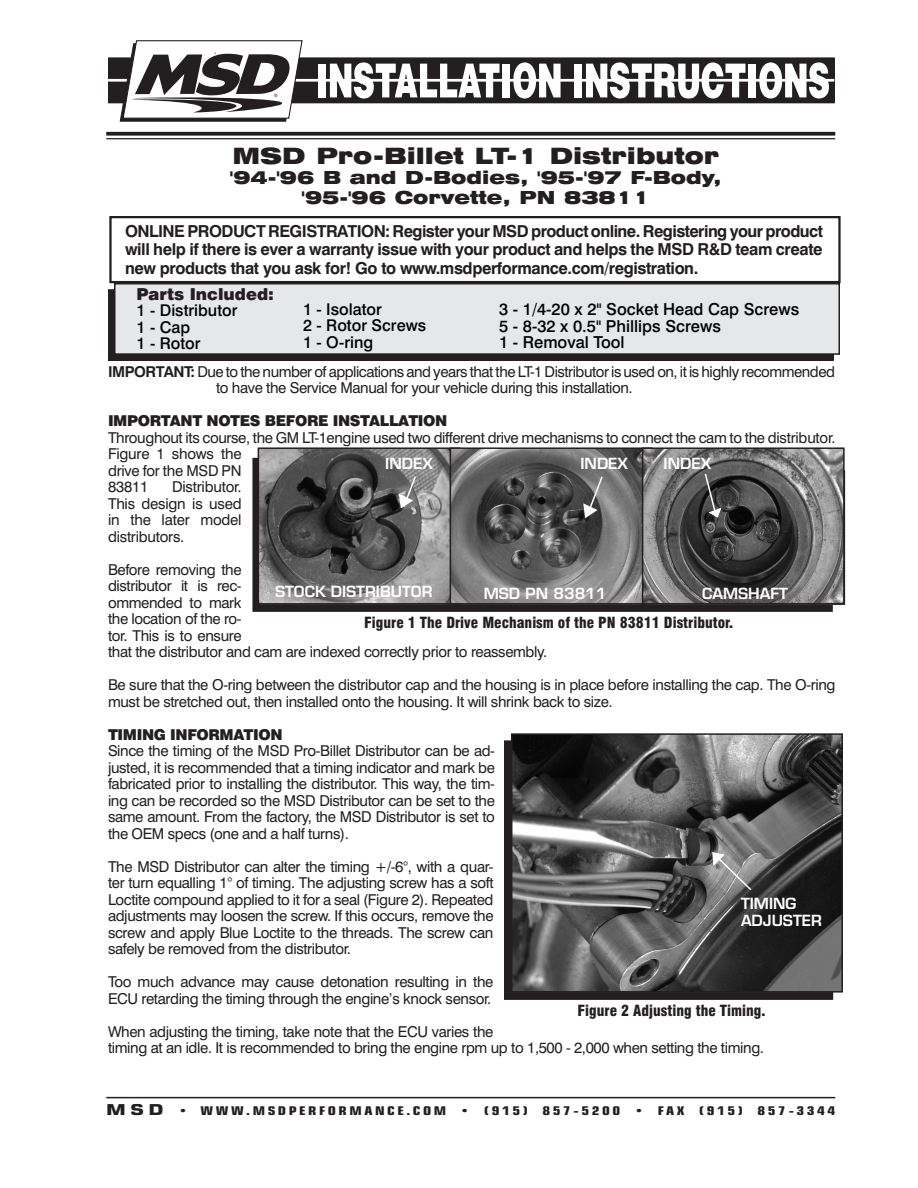
<style>
.page{position:relative;width:918px;height:1188px;background:#fff}
.page>*{position:absolute;margin:0;border:0;box-sizing:border-box;transform-origin:0 0}
.t1{font:900 expanded 22.5px "Swiss 721 BT";color:#231f20}
.Title-Part_Number{font:900 expanded 18px "Swiss 721 BT";color:#231f20}
.Copy_Text-No_Indent{font:700 16.5px/18.8px "Swiss 721 BT";letter-spacing:-.025em;color:#231f20;text-align:justify}
.t2{font:500 16.5px "Swiss 721 BT";color:#000}
.Parts_Included_Headi{font:900 16.5px "Swiss 721 BT";color:#231f20}
.t3{font:500 16.2px "Swiss 721 BT";color:#000}
.Copy_Text{font:15px/16.5px "Swiss 721 BT";letter-spacing:-.025em;color:#231f20}
.Figure_Caption{font:900 condensed 15px "Swiss 721 BT";color:#231f20}
.t4{font:15px/16.5px "Square 721 Dm Normal";color:#fff}
.t5{font:900 15px "Swiss 721 BT";letter-spacing:-.025em;color:#231f20}
.t6{font:700 condensed 12px "Square 721 BT";letter-spacing:.165em;color:#231f20;scale:1.3 1}
.s1{font-weight:700}
.s2{font-stretch:normal;font-size:15px}
</style>
<div class="page">
<div style="left:109px;top:290px;width:724px;height:70px;background:#231f20"></div>
<div style="left:108px;top:289px;width:726px;height:72px;border:2px solid #231f20"></div>
<div style="left:115px;top:284px;width:724px;height:70px;background:#e6e7e9"></div>
<div style="left:114px;top:283px;width:726px;height:72px;border:2px solid #231f20"></div>
<div style="left:505px;top:741px;width:327px;height:258px;background:#231f20"></div>
<div style="left:504px;top:740px;width:329px;height:260px;border:2px solid #231f20"></div>
<img style="left:514px;top:736px;width:326px;height:254px">
<div style="left:511px;top:733px;width:332px;height:260px;border:2px solid #231f20"></div>
<div style="left:253px;top:459px;width:579px;height:152px;background:#231f20"></div>
<div style="left:252px;top:458px;width:581px;height:154px;border:2px solid #231f20"></div>
<img style="left:261px;top:450px;width:189px;height:152px">
<div style="left:258px;top:447px;width:202px;height:158px;border:2px solid #231f20"></div>
<img style="left:453px;top:450px;width:189px;height:152px">
<div style="left:450px;top:447px;width:202px;height:158px;border:2px solid #231f20"></div>
<img style="left:645px;top:450px;width:197px;height:152px">
<div style="left:642px;top:447px;width:203px;height:158px;border:2px solid #231f20"></div>
<svg style="left:711px;top:851px;width:42px;height:41px;background:#969696"></svg>
<svg style="left:704px;top:472px;width:19px;height:47px"></svg>
<svg style="left:582px;top:475px;width:22px;height:44px"></svg>
<svg style="left:398px;top:475px;width:19px;height:35px"></svg>
<hr style="left:106px;top:1097px;width:729px;height:1px;background:#231f20">
<svg style="left:106px;top:132px;width:729px;height:4px;background:#393536"></svg>
<hr style="left:106px;top:138px;width:729px;height:1px;background:#231f20">
<div style="left:108px;top:58px;width:726px;height:45px;background:#231f20"></div>
<hr style="left:108px;top:79px;width:726px;height:3px;background:#fff">
<div style="left:318px;top:64px;width:8px;height:33px;background:#fff"></div>
<svg style="left:330px;top:62px;width:170px;height:37px"></svg>
<div style="left:502px;top:64px;width:8px;height:33px;background:#fff"></div>
<svg style="left:513px;top:62px;width:48px;height:37px"></svg>
<div style="left:574px;top:64px;width:8px;height:33px;background:#fff"></div>
<svg style="left:586px;top:62px;width:159px;height:37px"></svg>
<div style="left:748px;top:64px;width:8px;height:33px;background:#fff"></div>
<svg style="left:759px;top:62px;width:70px;height:37px"></svg>
<svg style="left:119px;top:40px;width:184px;height:82px"></svg>
<div style="left:109px;top:216px;width:732px;height:67px;border:2px solid #231f20"></div>
<p class="t1" style="left:232px;top:142px;width:489px">MSD Pro-Billet LT-1 Distributor</p>
<p class="Title-Part_Number" style="left:230px;top:167px;width:493px">'94-'96 B and D-Bodies, '95-'97 F-Body,</p>
<p class="Title-Part_Number" style="left:302px;top:187px;width:350px">'95-'96 Corvette, PN 83811</p>
<p class="Copy_Text-No_Indent" style="left:125px;top:221px;width:699px">ONLINE PRODUCT REGISTRATION: Register your MSD product online. Registering your product will help if there is ever a warranty issue with your product and helps the MSD R&amp;D team create new products that you ask for! Go to www.msdperformance.com/registration.</p>
<p class="Parts_Included_Headi" style="left:136px;top:284px;width:139px">Parts Included:</p>
<p class="t3" style="left:136px;top:301px;width:103px">1 - Distributor</p>
<p class="t3" style="left:136px;top:317px;width:55px">1 - Cap</p>
<p class="t3" style="left:136px;top:334px;width:66px">1 - Rotor</p>
<p class="t3" style="left:303px;top:299px;width:80px">1 - Isolator</p>
<p class="t3" style="left:303px;top:316px;width:125px">2 - Rotor Screws</p>
<p class="t3" style="left:303px;top:332px;width:72px">1 - O-ring</p>
<p class="t2" style="left:499px;top:299px;width:302px">3 - 1/4-20 x 2" Socket Head Cap Screws</p>
<p class="t2" style="left:499px;top:316px;width:223px">5 - 8-32 x 0.5" Phillips Screws</p>
<p class="t2" style="left:499px;top:332px;width:127px">1 - Removal Tool</p>
<p class="Copy_Text" style="left:216px;top:363px;width:621px;text-indent:-108px"><span class="s1">IMPORTANT:</span> Due to the number of applications and years that the LT-1 Distributor is used on, it is highly recommended to have the Service Manual for your vehicle during this installation.</p>
<p class="t5" style="left:108px;top:412px;width:341px">IMPORTANT NOTES BEFORE INSTALLATION</p>
<p class="Copy_Text" style="left:108px;top:429px;width:729px">Throughout its course, the GM LT-1engine used two different drive mechanisms to connect the cam to the distributor.<br>Figure 1 shows the<br>drive for the MSD PN<br>83811</p>
<p class="t4" style="left:385px;top:455px;width:49px">INDEX</p>
<p class="t4" style="left:580px;top:455px;width:49px">INDEX</p>
<p class="t4" style="left:664px;top:455px;width:49px">INDEX</p>
<p class="Copy_Text" style="left:108px;top:478px;width:135px;text-align:justify;text-indent:64px">Distributor.<br>This design is used in the later model distributors.</p>
<p class="Copy_Text" style="left:108px;top:561px;width:441px">Before removing the<br>distributor it is rec-<br>ommended to mark<br>the location of the ro-<br>tor. This is to ensure<br>that the distributor and cam are indexed correctly prior to reassembly.</p>
<p class="Copy_Text" style="left:108px;top:676px;width:729px">Be sure that the O-ring between the distributor cap and the housing is in place before installing the cap. The O-ring must be stretched out, then installed onto the housing. It will shrink back to size.</p>
<p class="t5" style="left:108px;top:725px;width:176px">TIMING INFORMATION</p>
<p class="Copy_Text" style="left:108px;top:742px;width:389px;text-align:justify">Since the timing of the MSD Pro-Billet Distributor can be ad&shy;justed, it is recommended that a timing indicator and mark be fabricated prior to installing the distributor. This way, the tim&shy;ing can be recorded so the MSD Distributor can be set to the same amount. From the factory, the MSD Distributor is set to the OEM specs (one and a half turns).</p>
<p class="Copy_Text" style="left:108px;top:858px;width:387px;text-align:justify">The MSD Distributor can alter the timing +/-6°, with a quar&shy;ter turn equalling 1° of timing. The adjusting screw has a soft Loctite compound applied to it for a seal (Figure 2). Repeated adjustments may loosen the screw. If this occurs, remove the screw and apply Blue Loctite to the threads. The screw can safely be removed from the distributor.</p>
<p class="Copy_Text" style="left:108px;top:973px;width:387px">Too much advance may cause detonation resulting in the<br>ECU retarding the timing through the engine’s knock sensor.</p>
<p class="Copy_Text" style="left:108px;top:1023px;width:658px">When adjusting the timing, take note that the ECU varies the<br>timing at an idle. It is recommended to bring the engine rpm up to 1,500 - 2,000 when setting the timing.</p>
<p class="t4" style="left:275px;top:583px;width:159px">STOCK DISTRIBUTOR</p>
<p class="Figure_Caption" style="left:364px;top:614px;width:370px">Figure 1 The Drive Mechanism of the PN 83811 Distributor.</p>
<p class="t4" style="left:484px;top:585px;width:124px">MSD PN 83811</p>
<p class="t4" style="left:702px;top:585px;width:88px">CAMSHAFT</p>
<p class="t4" style="left:741px;top:895px;width:83px">TIMING<br>ADJUSTER</p>
<p class="Figure_Caption" style="left:578px;top:1002px;width:190px">Figure 2 Adjusting the Timing.</p>
<p class="t6" style="left:106px;top:1103px;width:562px"><span class="s2">MSD</span> • WWW.MSDPERFORMANCE.COM • (915) 857-5200 • FAX (915) 857-3344</p>
</div>
